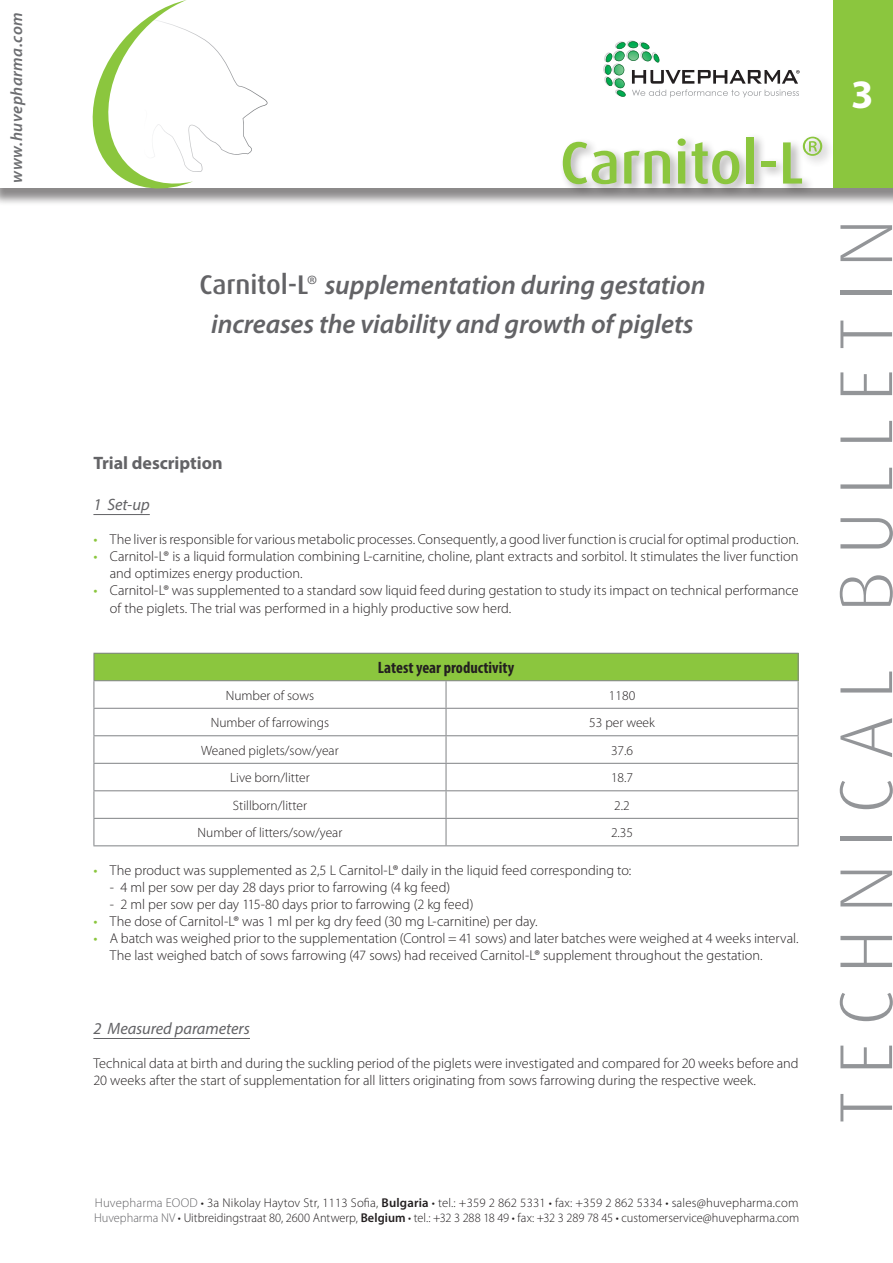
<style>
.page{position:relative;width:893px;height:1263px;background:#fff}
.page>*{position:absolute;margin:0;border:0;box-sizing:border-box;transform-origin:0 0}
.t1{font:300 75px "Dax OT";letter-spacing:.225em;color:#939598}
.t2{font:700 40.5px "Myriad Pro";color:#fff}
.t3{font:italic 600 27px/38.4px "Myriad Pro";letter-spacing:-.005em;color:#636366;text-align:center}
.t4{font:700 18px "Myriad Pro";color:#636366}
.t5{font:italic 16.5px "Myriad Pro";letter-spacing:-.005em;color:#636366}
.t6{font:700 condensed 16.5px "Myriad Pro";color:#231f20}
.t7{font:italic 600 16.5px "Myriad Pro";letter-spacing:.03em;color:#6c6d70}
.t8{font:300 14.25px/17.1px "Myriad Pro";color:#231f20}
.t9{font:300 13.5px "Myriad Pro";color:#231f20}
.t10{font:300 12.75px/15px "Myriad Pro";letter-spacing:.005em;color:#231f20}
.s1{font-family:"Dax OT";font-weight:500;font-style:normal}
.s2{font-weight:300;font-style:normal}
.s3{font-weight:400;font-style:italic;color:#8bc63e}
.s4{color:#636366}
.s5{font-weight:600}
</style>
<div class="page">
<div style="left:0;top:0;width:893px;height:206px;background:#231f20;opacity:.75"></div>
<svg style="left:267px;top:0;width:566px;height:188px"></svg>
<svg style="left:35px;top:0;width:232px;height:193px"></svg>
<div style="left:0;top:0;width:90px;height:188px;background:#fff"></div>
<svg style="left:603px;top:40px;width:197px;height:57px"></svg>
<div style="left:833px;top:0;width:60px;height:188px;background:#8bc63e"></div>
<hr style="left:93px;top:514px;width:57px;height:1px;background:#636366">
<hr style="left:93px;top:1038px;width:157px;height:1px;background:#636366">
<hr style="left:93px;top:653px;width:353px;height:1px;background:#808285">
<hr style="left:446px;top:653px;width:353px;height:1px;background:#808285">
<svg style="left:93px;top:654px;width:706px;height:191px"></svg>
<hr style="left:93px;top:845px;width:353px;height:1px;background:#808285">
<hr style="left:446px;top:845px;width:353px;height:1px;background:#808285">
<div style="left:559px;top:133px;width:255px;height:63px;background:#231f20;opacity:.35"></div>
<svg style="left:563px;top:142px;width:53px;height:42px"></svg>
<svg style="left:624px;top:151px;width:46px;height:33px;background:#b5d38e"></svg>
<svg style="left:678px;top:138px;width:8px;height:46px"></svg>
<svg style="left:692px;top:142px;width:47px;height:42px"></svg>
<div style="left:746px;top:137px;width:8px;height:47px;background:#8bc63e"></div>
<div style="left:761px;top:161px;width:14px;height:6px;background:#8bc63e"></div>
<div style="left:799px;top:133px;width:35px;height:35px;background:#231f20;opacity:.35"></div>
<svg style="left:783px;top:137px;width:39px;height:47px"></svg>
<p class="t7" style="left:6px;top:183px;width:172px;rotate:-90deg">www.huvepharma.com</p>
<h2 class="t2" style="left:851px;top:68px;width:24px">3</h2>
<h3 class="t3" style="left:199px;top:265px;width:508px"><span class="s1">Carnitol-L</span><span class="s2">®</span> supplementation during gestation increases the viability and growth of piglets</h3>
<p class="t4" style="left:93px;top:451px;width:131px">Trial description</p>
<p class="t5" style="left:93px;top:494px;width:58px">1 Set-up</p>
<p class="t8" style="left:93px;top:531px;width:707px"><span class="s3">•</span> The liver is responsible for various metabolic processes. Consequently, a good liver function is crucial for optimal production.</p>
<p class="t8" style="left:110px;top:548px;width:690px;text-indent:-16px"><span class="s3">•</span> Carnitol-L® is a liquid formulation combining L-carnitine, choline, plant extracts and sorbitol. It stimulates the liver function and optimizes energy production.</p>
<p class="t8" style="left:110px;top:582px;width:690px;text-indent:-16px"><span class="s3">•</span> Carnitol-L® was supplemented to a standard sow liquid feed during gestation to study its impact on technical performance of the piglets. The trial was performed in a highly productive sow herd.</p>
<p class="t6" style="left:378px;top:657px;width:138px">Latest year productivity</p>
<p class="t9" style="left:226px;top:687px;width:90px">Number of sows</p>
<p class="t9" style="left:609px;top:687px;width:28px">1180</p>
<p class="t9" style="left:211px;top:714px;width:120px">Number of farrowings</p>
<p class="t9" style="left:589px;top:714px;width:67px">53 per week</p>
<p class="t9" style="left:201px;top:742px;width:139px">Weaned piglets/sow/year</p>
<p class="t9" style="left:611px;top:742px;width:24px">37.6</p>
<p class="t9" style="left:230px;top:769px;width:81px">Live born/litter</p>
<p class="t9" style="left:611px;top:769px;width:24px">18.7</p>
<p class="t9" style="left:233px;top:797px;width:76px">Stillborn/litter</p>
<p class="t9" style="left:614px;top:797px;width:17px">2.2</p>
<p class="t9" style="left:198px;top:824px;width:146px">Number of litters/sow/year</p>
<p class="t9" style="left:611px;top:824px;width:24px">2.35</p>
<p class="t8" style="left:93px;top:861px;width:539px"><span class="s3">•</span> The product was supplemented as 2,5 L Carnitol-L® daily in the liquid feed corresponding to:</p>
<p class="t8" style="left:110px;top:878px;width:342px">- 4 ml per sow per day 28 days prior to farrowing (4 kg feed)</p>
<p class="t8" style="left:110px;top:895px;width:365px">- 2 ml per sow per day 115-80 days prior to farrowing (2 kg feed)</p>
<p class="t8" style="left:93px;top:912px;width:446px"><span class="s3">•</span> The dose of Carnitol-L® was 1 ml per kg dry feed (30 mg L-carnitine) per day.</p>
<p class="t8" style="left:110px;top:929px;width:690px;text-indent:-16px"><span class="s3">•</span> A batch was weighed prior to the supplementation (Control = 41 sows) and later batches were weighed at 4 weeks interval.<br>The last weighed batch of sows farrowing (47 sows) had received Carnitol-L® supplement throughout the gestation.</p>
<p class="t5" style="left:93px;top:1018px;width:158px">2 Measured parameters</p>
<p class="t8" style="left:93px;top:1055px;width:707px">Technical data at birth and during the suckling period of the piglets were investigated and compared for 20 weeks before and<br>20 weeks after the start of supplementation for all litters originating from sows farrowing during the respective week.</p>
<p class="t10" style="left:94px;top:1195px;width:707px"><span class="s4">Huvepharma EOOD</span> • 3a Nikolay Haytov Str, 1113 Sofia, <span class="s5">Bulgaria</span> • tel.: +359 2 862 5331 • fax: +359 2 862 5334 • sales@huvepharma.com<br><span class="s4">Huvepharma NV</span> • Uitbreidingstraat 80, 2600 Antwerp, <span class="s5">Belgium</span> • tel.: +32 3 288 18 49 • fax: +32 3 289 78 45 • customerservice@huvepharma.com</p>
<h1 class="t1" style="left:819px;top:1124px;width:906px;rotate:-90deg">TECHNICAL BULLETIN</h1>
</div>
